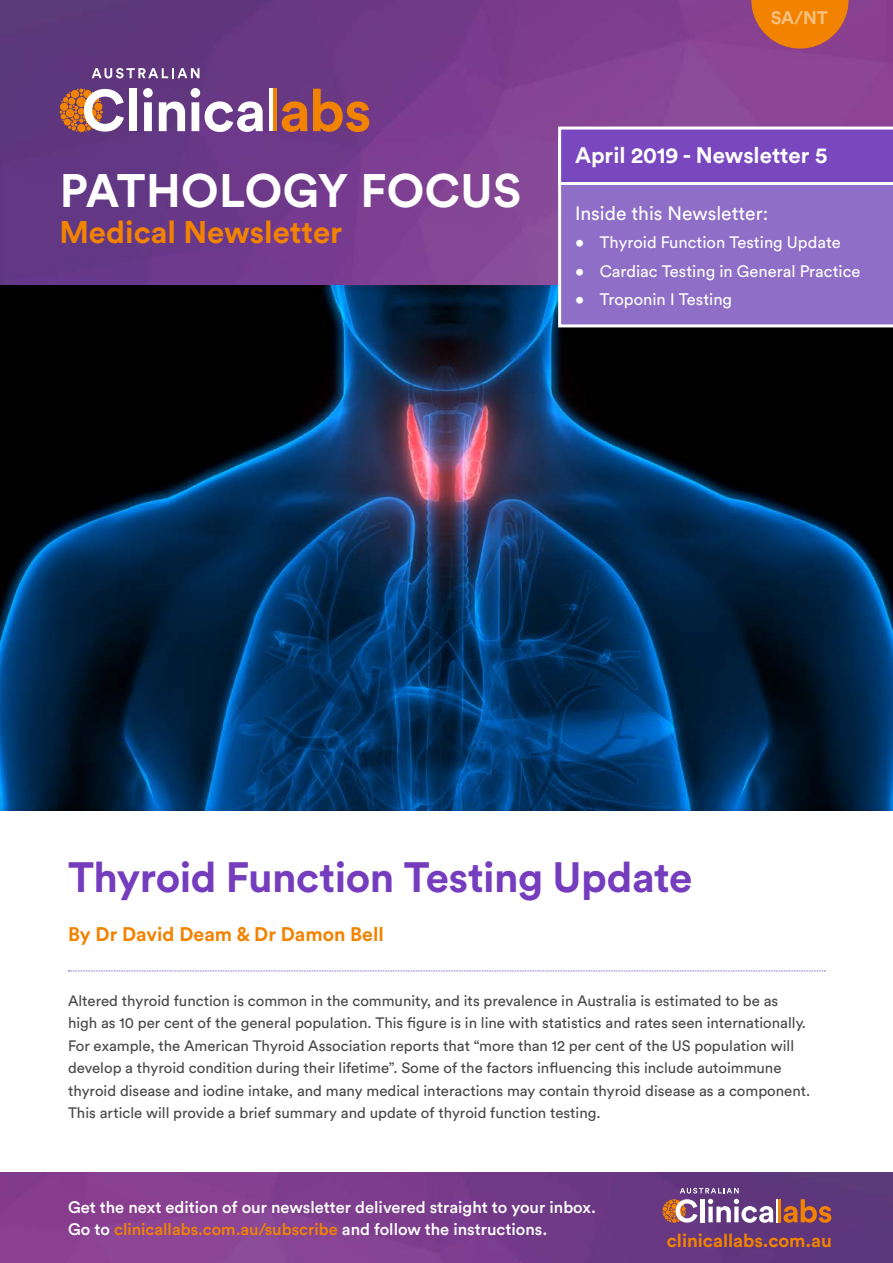
<style>
.page{position:relative;width:893px;height:1263px;background:#fff}
.page>*{position:absolute;margin:0;border:0;box-sizing:border-box;transform-origin:0 0}
.t1{font:700 46.5px "Circular Std";letter-spacing:.005em;color:#fff}
.t2{font:700 42px "Circular Std";letter-spacing:-.01em;color:#753dbd}
.t3{font:700 31.05px "Circular Std";color:#f18300}
.t4{font:700 22.2px "Circular Std";color:#fff}
.t5{font:700 19.5px "Circular Std";color:#f18300}
.t6{font:19.2px "Circular Std";color:#fff}
.t7{font:700 18.45px "Circular Std";color:#f18300}
.t8{font:700 18px "Circular Std";color:#fff}
.t9{font:500 16.5px/21.8px "Circular Std";color:#fff}
.t10{font:16.5px "Circular Std";color:#fff}
.t11{font:15px/22.5px "Circular Std";color:#494848}
.s1{color:#f18300}
</style>
<div class="page">
<img style="left:0;top:1173px;width:893px;height:90px">
<img style="left:0;top:0;width:893px;height:285px">
<img style="left:0;top:285px;width:893px;height:525px">
<svg style="left:680px;top:1188px;width:59px;height:5px"></svg>
<div style="left:700px;top:1199px;width:5px;height:23px;background:#fff"></div>
<svg style="left:708px;top:1199px;width:65px;height:24px"></svg>
<hr style="left:776px;top:1199px;width:3px;height:23px;background:#fff">
<hr style="left:779px;top:1199px;width:2px;height:23px;background:#f18300">
<svg style="left:783px;top:1199px;width:48px;height:24px"></svg>
<svg style="left:662px;top:1199px;width:35px;height:24px"></svg>
<svg style="left:557px;top:138px;width:336px;height:191px;background:#9274c6"></svg>
<svg style="left:558px;top:127px;width:335px;height:58px;background:#865bc5"></svg>
<svg style="left:92px;top:68px;width:107px;height:10px"></svg>
<div style="left:129px;top:89px;width:8px;height:42px;background:#fff"></div>
<svg style="left:143px;top:88px;width:10px;height:43px"></svg>
<svg style="left:159px;top:102px;width:26px;height:29px"></svg>
<svg style="left:191px;top:88px;width:72px;height:44px"></svg>
<hr style="left:269px;top:89px;width:4px;height:42px;background:#fff">
<hr style="left:273px;top:89px;width:3px;height:42px;background:#f18300">
<svg style="left:282px;top:89px;width:87px;height:43px;background:#a65948"></svg>
<svg style="left:60px;top:89px;width:64px;height:43px"></svg>
<svg style="left:68px;top:970px;width:758px;height:1px"></svg>
<svg style="left:751px;top:0;width:97px;height:49px;background:#d9741f"></svg>
<h1 class="t1" style="left:60px;top:160px;width:463px">PATHOLOGY FOCUS</h1>
<h3 class="t3" style="left:60px;top:212px;width:284px">Medical Newsletter</h3>
<p class="t8" style="left:770px;top:7px;width:59px">SA/NT</p>
<h3 class="t4" style="left:575px;top:141px;width:254px">April 2019 - Newsletter 5</h3>
<p class="t6" style="left:575px;top:201px;width:195px">Inside this Newsletter:</p>
<p class="t10" style="left:575px;top:232px;width:267px">• Thyroid Function Testing Update</p>
<p class="t10" style="left:575px;top:261px;width:287px">• Cardiac Testing in General Practice</p>
<p class="t10" style="left:575px;top:289px;width:159px">• Troponin I Testing</p>
<h2 class="t2" style="left:68px;top:850px;width:626px">Thyroid Function Testing Update</h2>
<h3 class="t5" style="left:68px;top:921px;width:317px">By Dr David Deam &amp; Dr Damon Bell</h3>
<p class="t11" style="left:68px;top:989px;width:744px">Altered thyroid function is common in the community, and its prevalence in Australia is estimated to be as high as 10 per cent of the general population. This figure is in line with statistics and rates seen internationally.<br>For example, the American Thyroid Association reports that “more than 12 per cent of the US population will develop a thyroid condition during their lifetime”. Some of the factors influencing this include autoimmune thyroid disease and iodine intake, and many medical interactions may contain thyroid disease as a component.<br>This article will provide a brief summary and update of thyroid function testing.</p>
<p class="t9" style="left:68px;top:1196px;width:529px">Get the next edition of our newsletter delivered straight to your inbox.<br>Go to <span class="s1">clinicallabs.com.au/subscribe</span> and follow the instructions.</p>
<p class="t7" style="left:667px;top:1228px;width:167px">clinicallabs.com.au</p>
</div>
